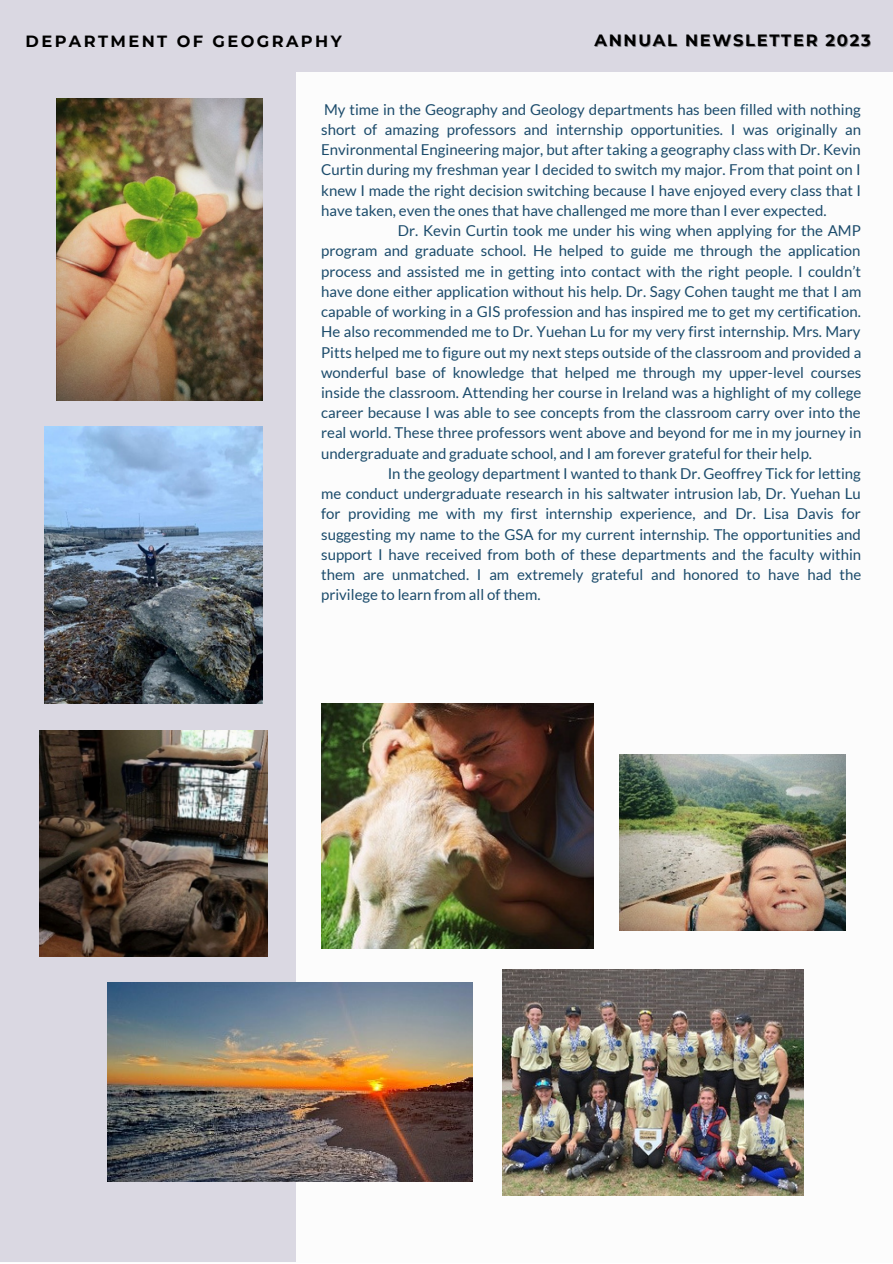
<style>
.page{position:relative;width:893px;height:1264px;background:#fff}
.page>*{position:absolute;margin:0;border:0;box-sizing:border-box;transform-origin:0 0}
.t1{font:700 16.35px "Montserrat";letter-spacing:.105em;color:#000}
.t2{font:700 16.2px "Montserrat";letter-spacing:.15em;color:#000}
.t3{font:15px/20.2px "Lato";color:#1b4b6b;text-align:justify}
</style>
<div class="page">
<div style="left:0;top:0;width:892px;height:71px;background:#dad8e2"></div>
<div style="left:0;top:0;width:295px;height:1261px;background:#dad8e2"></div>
<img style="left:57px;top:99px;width:205px;height:301px">
<img style="left:44px;top:427px;width:218px;height:276px">
<img style="left:619px;top:754px;width:226px;height:176px">
<img style="left:502px;top:969px;width:301px;height:226px">
<img style="left:40px;top:730px;width:227px;height:226px">
<img style="left:321px;top:703px;width:272px;height:245px">
<img style="left:108px;top:982px;width:364px;height:199px">
<p class="t2" style="left:26px;top:31px;width:317px">DEPARTMENT OF GEOGRAPHY</p>
<p class="t1" style="left:594px;top:31px;width:278px">ANNUAL NEWSLETTER 2023</p>
<p class="t3" style="left:321px;top:99px;width:541px">My time in the Geography and Geology departments has been filled with nothing short of amazing professors and internship opportunities. I was originally an Environmental Engineering major, but after taking a geography class with Dr. Kevin Curtin during my freshman year I decided to switch my major. From that point on I knew I made the right decision switching because I have enjoyed every class that I have taken, even the ones that have challenged me more than I ever expected.</p>
<p class="t3" style="left:321px;top:220px;width:542px;text-indent:77px">Dr. Kevin Curtin took me under his wing when applying for the AMP program and graduate school. He helped to guide me through the application process and assisted me in getting into contact with the right people. I couldn’t have done either application without his help. Dr. Sagy Cohen taught me that I am capable of working in a GIS profession and has inspired me to get my certification.<br>He also recommended me to Dr. Yuehan Lu for my very first internship. Mrs. Mary Pitts helped me to figure out my next steps outside of the classroom and provided a wonderful base of knowledge that helped me through my upper-level courses inside the classroom. Attending her course in Ireland was a highlight of my college career because I was able to see concepts from the classroom carry over into the real world. These three professors went above and beyond for me in my journey in undergraduate and graduate school, and I am forever grateful for their help.</p>
<p class="t3" style="left:321px;top:463px;width:541px;text-indent:66px">In the geology department I wanted to thank Dr. Geoffrey Tick for letting me conduct undergraduate research in his saltwater intrusion lab, Dr. Yuehan Lu for providing me with my first internship experience, and Dr. Lisa Davis for suggesting my name to the GSA for my current internship. The opportunities and support I have received from both of these departments and the faculty within them are unmatched. I am extremely grateful and honored to have had the privilege to learn from all of them.</p>
</div>
